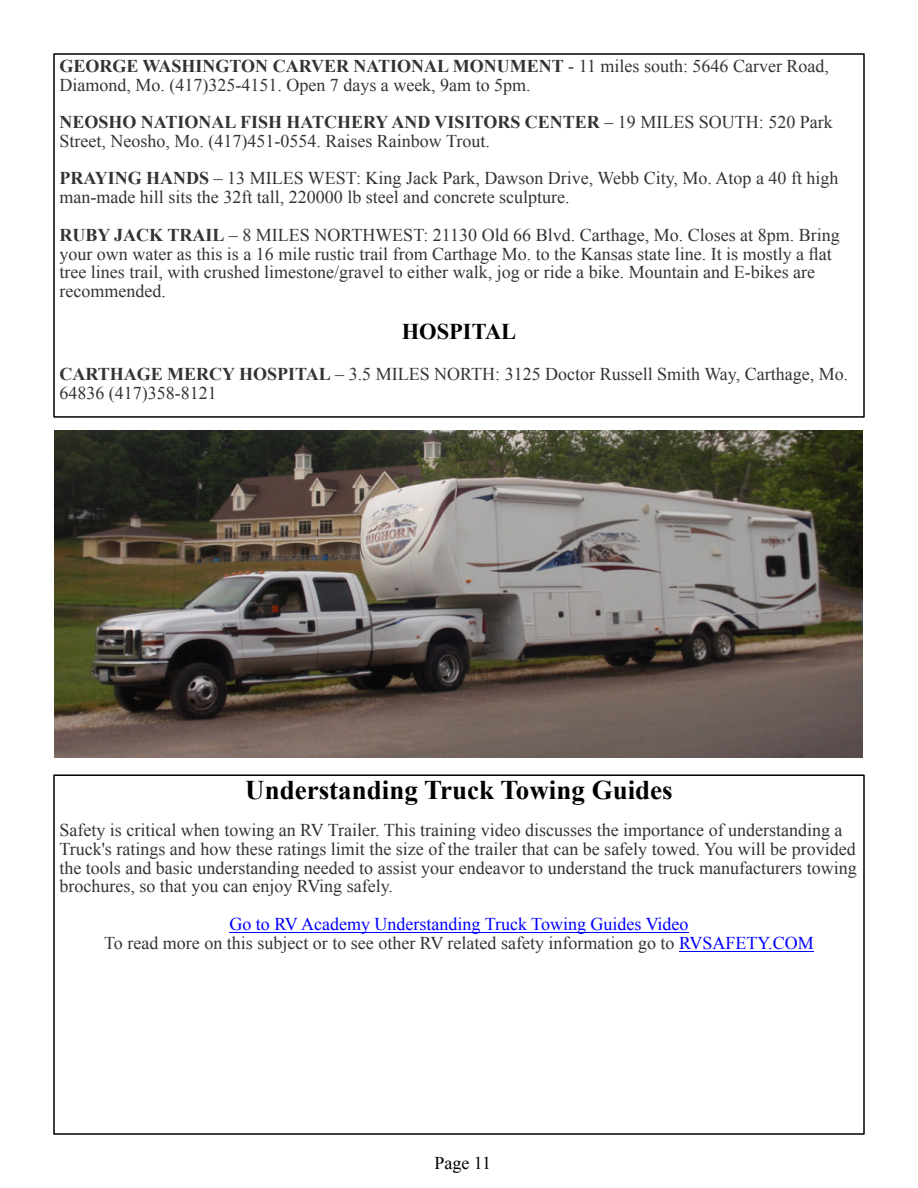
<style>
.page{position:relative;width:918px;height:1188px;background:#fff}
.page>*{position:absolute;margin:0;border:0;box-sizing:border-box;transform-origin:0 0}
.t1{font:700 27px "Times New Roman";color:#000}
.t2{font:700 22.5px "Times New Roman";color:#000}
.t3{font:18px/18.8px "Times New Roman";color:#333}
.t4{font:18px "Times New Roman";color:#000}
.s1{font-weight:700}
.s2{color:#00f}
</style>
<div class="page">
<img style="left:54px;top:431px;width:808px;height:326px">
<hr style="left:229px;top:932px;width:460px;height:1px;background:#00f">
<hr style="left:679px;top:951px;width:135px;height:1px;background:#00f">
<p class="t3" style="left:59px;top:58px;width:771px"><span class="s1">GEORGE WASHINGTON CARVER NATIONAL MONUMENT</span> - 11 miles south: 5646 Carver Road,<br>Diamond, Mo. (417)325-4151. Open 7 days a week, 9am to 5pm.</p>
<p class="t3" style="left:59px;top:115px;width:775px"><span class="s1">NEOSHO NATIONAL FISH HATCHERY AND VISITORS CENTER</span> – 19 MILES SOUTH: 520 Park<br>Street, Neosho, Mo. (417)451-0554. Raises Rainbow Trout.</p>
<p class="t3" style="left:59px;top:171px;width:781px"><span class="s1">PRAYING HANDS</span> – 13 MILES WEST: King Jack Park, Dawson Drive, Webb City, Mo. Atop a 40 ft high man-made hill sits the 32ft tall, 220000 lb steel and concrete sculpture.</p>
<p class="t3" style="left:59px;top:227px;width:782px"><span class="s1">RUBY JACK TRAIL</span> – 8 MILES NORTHWEST: 21130 Old 66 Blvd. Carthage, Mo. Closes at 8pm. Bring your own water as this is a 16 mile rustic trail from Carthage Mo. to the Kansas state line. It is mostly a flat tree lines trail, with crushed limestone/gravel to either walk, jog or ride a bike. Mountain and E-bikes are recommended.</p>
<p class="t2" style="left:402px;top:324px;width:116px">HOSPITAL</p>
<p class="t3" style="left:59px;top:366px;width:790px"><span class="s1">CARTHAGE MERCY HOSPITAL</span> – 3.5 MILES NORTH: 3125 Doctor Russell Smith Way, Carthage, Mo.<br>64836 (417)358-8121</p>
<h1 class="t1" style="left:245px;top:780px;width:429px">Understanding Truck Towing Guides</h1>
<p class="t3" style="left:59px;top:822px;width:799px">Safety is critical when towing an RV Trailer. This training video discusses the importance of understanding a Truck's ratings and how these ratings limit the size of the trailer that can be safely towed. You will be provided the tools and basic understanding needed to assist your endeavor to understand the truck manufacturers towing brochures, so that you can enjoy RVing safely.</p>
<p class="t3" style="left:104px;top:916px;width:711px;text-align:center"><span class="s2">Go to RV Academy Understanding Truck Towing Guides Video<br></span>To read more on this subject or to see other RV related safety information go to <span class="s2">RVSAFETY.COM</span></p>
<p class="t4" style="left:434px;top:1156px;width:58px">Page 11</p>
</div>
